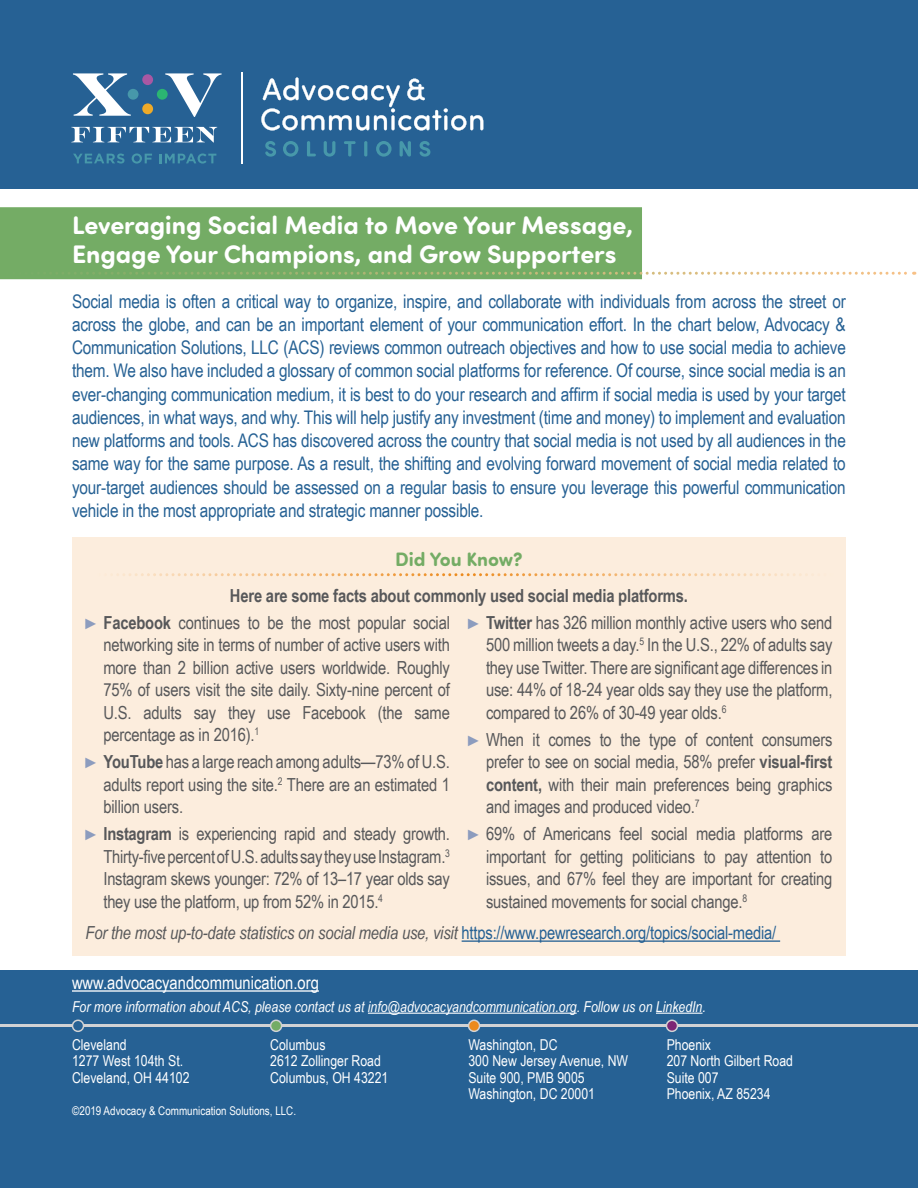
<style>
.page{position:relative;width:918px;height:1188px;background:#fff}
.page>*{position:absolute;margin:0;border:0;box-sizing:border-box;transform-origin:0 0}
.heading2_two_lines{font:700 25.5px/28.5px "Sofia Pro Soft";color:#fff}
.subhead_sidebar{font:700 19.5px "Sofia Pro Soft";letter-spacing:-.005em;color:#74ac65}
.text_blue_no_shading{font:18.75px/23.2px "Arial Narrow";letter-spacing:-.01em;color:#266194;text-align:justify}
.t1{font:18px/22.5px "Arial Narrow";letter-spacing:-.01em;color:#57585a;text-align:justify}
.text{font:italic 18px "Arial Narrow";letter-spacing:-.01em;color:#57585a}
.text-2{font:700 18px "Arial Narrow";letter-spacing:-.01em;color:#57585a}
.t2{font:18px "Arial Narrow";color:#fff}
.t3{font:15px/16.5px "Arial Narrow";color:#fff}
.t4{font:italic 15px "Arial Narrow";color:#fff}
.t5{font:12px "Arial Narrow";color:#fff}
.s1{font-size:15px;color:#8c9cbe}
.s2{font-weight:700}
.s3{font-style:normal;color:#266194}
</style>
<div class="page">
<div style="left:0;top:970px;width:918px;height:218px;background:#266194"></div>
<hr style="left:72px;top:990px;width:247px;height:2px;background:#fff">
<hr style="left:368px;top:1013px;width:209px;height:1px;background:#fff">
<hr style="left:656px;top:1013px;width:46px;height:1px;background:#fff">
<div style="left:0;top:0;width:918px;height:189px;background:#266194"></div>
<hr style="left:0;top:1024px;width:918px;height:3px;background:#d1d2d4">
<div style="left:72px;top:1020px;width:12px;height:11px;background:#266194;border-radius:50%"></div>
<div style="left:72px;top:1020px;width:12px;height:12px;border:2px solid #d1d2d4;border-radius:50%"></div>
<div style="left:271px;top:1020px;width:11px;height:11px;background:#74ac65;border-radius:50%"></div>
<div style="left:270px;top:1020px;width:12px;height:12px;border:2px solid #d1d2d4;border-radius:50%"></div>
<div style="left:469px;top:1020px;width:11px;height:11px;background:#ec8a1d;border-radius:50%"></div>
<div style="left:468px;top:1020px;width:12px;height:12px;border:2px solid #d1d2d4;border-radius:50%"></div>
<div style="left:666px;top:1020px;width:12px;height:11px;background:#7d2574;border-radius:50%"></div>
<div style="left:666px;top:1020px;width:12px;height:12px;border:2px solid #d1d2d4;border-radius:50%"></div>
<hr style="left:241px;top:73px;width:2px;height:91px;background:#fff">
<div style="left:142px;top:74px;width:11px;height:11px;background:#a858a3;border-radius:50%"></div>
<div style="left:142px;top:103px;width:11px;height:11px;background:#eeaa28;border-radius:50%"></div>
<div style="left:128px;top:89px;width:11px;height:11px;background:#4798aa;border-radius:50%"></div>
<div style="left:157px;top:89px;width:11px;height:11px;background:#2bb572;border-radius:50%"></div>
<svg style="left:71px;top:127px;width:146px;height:16px"></svg>
<svg style="left:261px;top:77px;width:222px;height:54px"></svg>
<svg style="left:265px;top:141px;width:11px;height:16px"></svg>
<svg style="left:283px;top:141px;width:15px;height:16px"></svg>
<svg style="left:307px;top:141px;width:9px;height:15px"></svg>
<svg style="left:324px;top:141px;width:11px;height:16px"></svg>
<svg style="left:344px;top:141px;width:12px;height:16px"></svg>
<hr style="left:364px;top:141px;width:3px;height:16px;background:#4798aa;border-radius:2px">
<svg style="left:376px;top:141px;width:16px;height:16px"></svg>
<svg style="left:400px;top:141px;width:11px;height:16px"></svg>
<svg style="left:419px;top:141px;width:11px;height:16px"></svg>
<svg style="left:73px;top:154px;width:52px;height:10px"></svg>
<svg style="left:132px;top:153px;width:20px;height:11px"></svg>
<svg style="left:160px;top:153px;width:56px;height:11px"></svg>
<svg style="left:73px;top:73px;width:58px;height:43px"></svg>
<svg style="left:165px;top:73px;width:57px;height:44px"></svg>
<div style="left:0;top:207px;width:642px;height:72px;background:#74ac65"></div>
<svg style="left:68px;top:272px;width:847px;height:3px"></svg>
<div style="left:72px;top:538px;width:774px;height:418px;background:#fceddd"></div>
<svg style="left:117px;top:573px;width:690px;height:3px"></svg>
<hr style="left:462px;top:940px;width:318px;height:2px;background:#266194">
<p class="heading2_two_lines" style="left:72px;top:210px;width:563px">Leveraging Social Media to Move Your Message,<br>Engage Your Champions, and Grow Supporters</p>
<p class="text_blue_no_shading" style="left:72px;top:289px;width:776px">Social media is often a critical way to organize, inspire, and collaborate with individuals from across the street or across the globe, and can be an important element of your communication effort. In the chart below, Advocacy &amp; Communication Solutions, LLC (ACS) reviews common outreach objectives and how to use social media to achieve them. We also have included a glossary of common social platforms for reference. Of course, since social media is an ever-changing communication medium, it is best to do your research and affirm if social media is used by your target audiences, in what ways, and why. This will help justify any investment (time and money) to implement and evaluation new platforms and tools. ACS has discovered across the country that social media is not used by all audiences in the same way for the same purpose. As a result, the shifting and evolving forward movement of social media related to your-target audiences should be assessed on a regular basis to ensure you leverage this powerful communication vehicle in the most appropriate and strategic manner possible.</p>
<p class="subhead_sidebar" style="left:395px;top:545px;width:129px">Did You Know?</p>
<p class="text-2" style="left:230px;top:582px;width:460px">Here are some facts about commonly used social media platforms.</p>
<p class="t1" style="left:104px;top:610px;width:348px;text-indent:-18px"><span class="s1">►</span> <span class="s2">Facebook</span> continues to be the most popular social networking site in terms of number of active users with more than 2 billion active users worldwide. Roughly 75% of users visit the site daily. Sixty-nine percent of U.S. adults say they use Facebook (the same percentage as in 2016).<sup>1</sup></p>
<p class="t1" style="left:104px;top:750px;width:348px;text-indent:-18px"><span class="s1">►</span> <span class="s2">YouTube</span> has a large reach among adults—73% of U.S. adults report using the site.<sup>2</sup> There are an estimated 1 billion users.</p>
<p class="t1" style="left:104px;top:822px;width:348px;text-indent:-18px"><span class="s1">►</span> <span class="s2">Instagram</span> is experiencing rapid and steady growth.<br>Thirty-five percent of U.S. adults say they use Instagram.<sup>3<br></sup>Instagram skews younger: 72% of 13–17 year olds say they use the platform, up from 52% in 2015.<sup>4</sup></p>
<p class="t1" style="left:486px;top:610px;width:348px;text-indent:-18px"><span class="s1">►</span> <span class="s2">Twitter</span> has 326 million monthly active users who send 500 million tweets a day.<sup>5</sup> In the U.S., 22% of adults say they use Twitter. There are significant age differences in use: 44% of 18-24 year olds say they use the platform, compared to 26% of 30-49 year olds.<sup>6</sup></p>
<p class="t1" style="left:486px;top:727px;width:348px;text-indent:-18px"><span class="s1">►</span> When it comes to the type of content consumers prefer to see on social media, 58% prefer <span class="s2">visual-first content,</span> with their main preferences being graphics and images and produced video.<sup>7</sup></p>
<p class="t1" style="left:486px;top:822px;width:348px;text-indent:-18px"><span class="s1">►</span> 69% of Americans feel social media platforms are important for getting politicians to pay attention to issues, and 67% feel they are important for creating sustained movements for social change.<sup>8</sup></p>
<p class="text" style="left:86px;top:920px;width:692px">For the most up-to-date statistics on social media use, visit <span class="s3">https://www.pewresearch.org/topics/social-media/</span></p>
<p class="t2" style="left:72px;top:970px;width:248px">www.advocacyandcommunication.org</p>
<p class="t4" style="left:72px;top:996px;width:635px">For more information about ACS, please contact us at info@advocacyandcommunication.org. Follow us on LinkedIn.</p>
<p class="t3" style="left:72px;top:1035px;width:119px">Cleveland<br>1277 West 104th St.<br>Cleveland, OH 44102</p>
<p class="t3" style="left:270px;top:1035px;width:120px">Columbus<br>2612 Zollinger Road<br>Columbus, OH 43221</p>
<p class="t3" style="left:468px;top:1035px;width:161px">Washington, DC<br>300 New Jersey Avenue, NW<br>Suite 900, PMB 9005<br>Washington, DC 20001</p>
<p class="t3" style="left:667px;top:1035px;width:128px">Phoenix<br>207 North Gilbert Road<br>Suite 007<br>Phoenix, AZ 85234</p>
<p class="t5" style="left:72px;top:1102px;width:225px">©2019 Advocacy &amp; Communication Solutions, LLC.</p>
</div>
